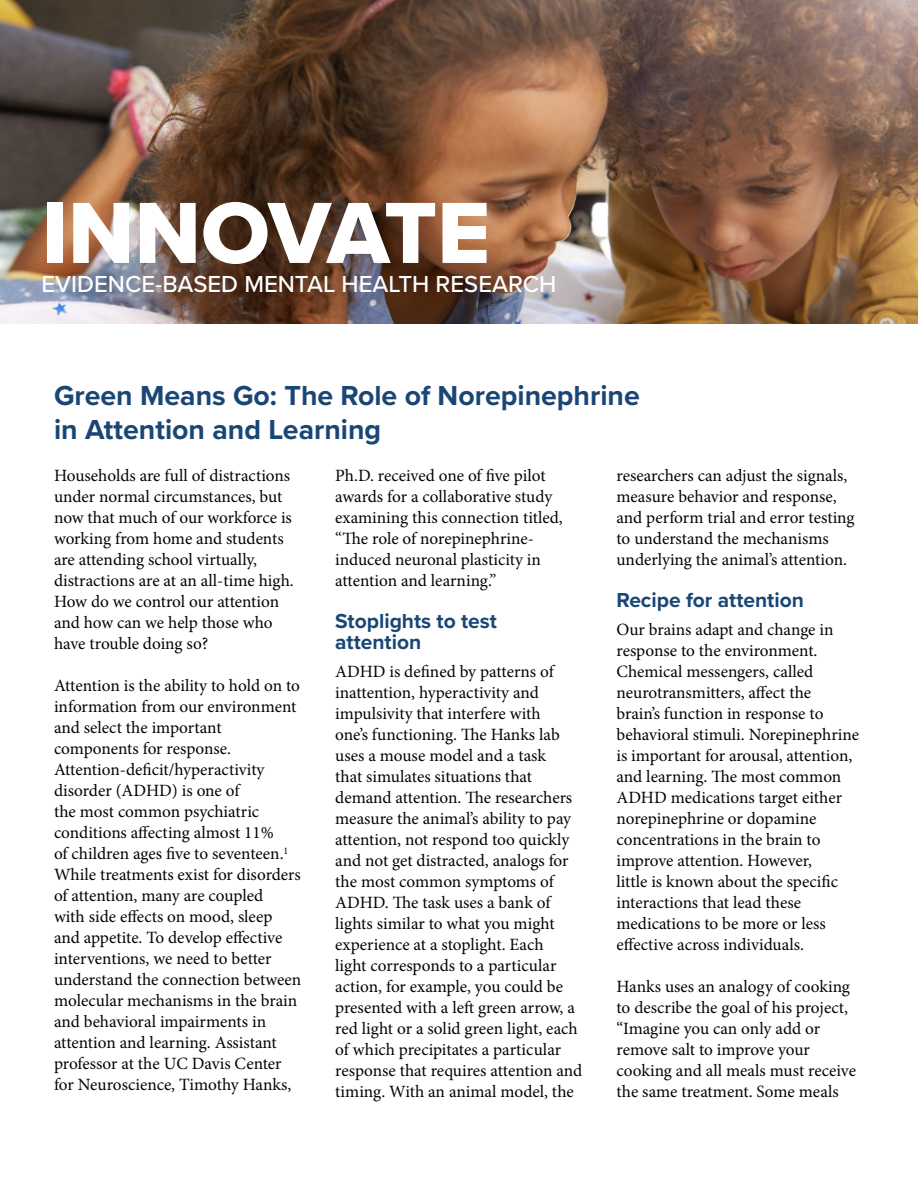
<style>
.page{position:relative;width:918px;height:1188px;background:#fff}
.page>*{position:absolute;margin:0;border:0;box-sizing:border-box;transform-origin:0 0}
.t1{font:90px "Proxima Nova Extrabld";color:#fff}
.t2{font:700 28.5px/34.2px "Proxima Nova";color:#1a4675}
.t3{font:500 24px "Proxima Nova";color:#fff}
.t4{font:700 21px/21px "Proxima Nova";color:#1a4675}
.t5{font:17.25px/21px "Minion Pro";letter-spacing:-.005em;color:#040503}
</style>
<div class="page">
<img style="left:0;top:0;width:918px;height:324px">
<p class="t1" style="left:42px;top:166px;width:450px">INNOVATE</p>
<p class="t3" style="left:42px;top:266px;width:516px">EVIDENCE-BASED MENTAL HEALTH RESEARCH</p>
<p class="t2" style="left:54px;top:378px;width:587px">Green Means Go: The Role of Norepinephrine in Attention and Learning</p>
<p class="t5" style="left:54px;top:465px;width:241px">Households are full of distractions under normal circumstances, but now that much of our workforce is working from home and students are attending school virtually, distractions are at an all-time high.<br>How do we control our attention and how can we help those who have trouble doing so?</p>
<p class="t5" style="left:54px;top:675px;width:249px">Attention is the ability to hold on to information from our environment and select the important components for response.<br>Attention-deficit/hyperactivity disorder (ADHD) is one of<br>the most common psychiatric conditions affecting almost 11%<br>of children ages five to seventeen.<sup>1<br></sup>While treatments exist for disorders of attention, many are coupled<br>with side effects on mood, sleep and appetite. To develop effective interventions, we need to better understand the connection between molecular mechanisms in the brain and behavioral impairments in attention and learning. Assistant professor at the UC Davis Center for Neuroscience, Timothy Hanks,</p>
<p class="t5" style="left:335px;top:465px;width:229px">Ph.D. received one of five pilot awards for a collaborative study examining this connection titled, “The role of norepinephrine&shy;induced neuronal plasticity in attention and learning.”</p>
<p class="t4" style="left:335px;top:610px;width:163px">Stoplights to test attention</p>
<p class="t5" style="left:335px;top:661px;width:248px">ADHD is defined by patterns of inattention, hyperactivity and impulsivity that interfere with<br>one’s functioning. The Hanks lab uses a mouse model and a task<br>that simulates situations that demand attention. The researchers measure the animal’s ability to pay attention, not respond too quickly and not get distracted, analogs for the most common symptoms of<br>ADHD. The task uses a bank of lights similar to what you might experience at a stoplight. Each<br>light corresponds to a particular action, for example, you could be presented with a left green arrow, a red light or a solid green light, each of which precipitates a particular response that requires attention and timing. With an animal model, the</p>
<p class="t5" style="left:616px;top:465px;width:240px">researchers can adjust the signals, measure behavior and response, and perform trial and error testing to understand the mechanisms underlying the animal’s attention.</p>
<p class="t4" style="left:616px;top:589px;width:189px">Recipe for attention</p>
<p class="t5" style="left:616px;top:619px;width:244px">Our brains adapt and change in response to the environment.<br>Chemical messengers, called neurotransmitters, affect the<br>brain’s function in response to behavioral stimuli. Norepinephrine is important for arousal, attention, and learning. The most common<br>ADHD medications target either norepinephrine or dopamine concentrations in the brain to improve attention. However,<br>little is known about the specific interactions that lead these medications to be more or less effective across individuals.</p>
<p class="t5" style="left:616px;top:976px;width:241px">Hanks uses an analogy of cooking to describe the goal of his project, “Imagine you can only add or remove salt to improve your cooking and all meals must receive the same treatment. Some meals</p>
</div>
